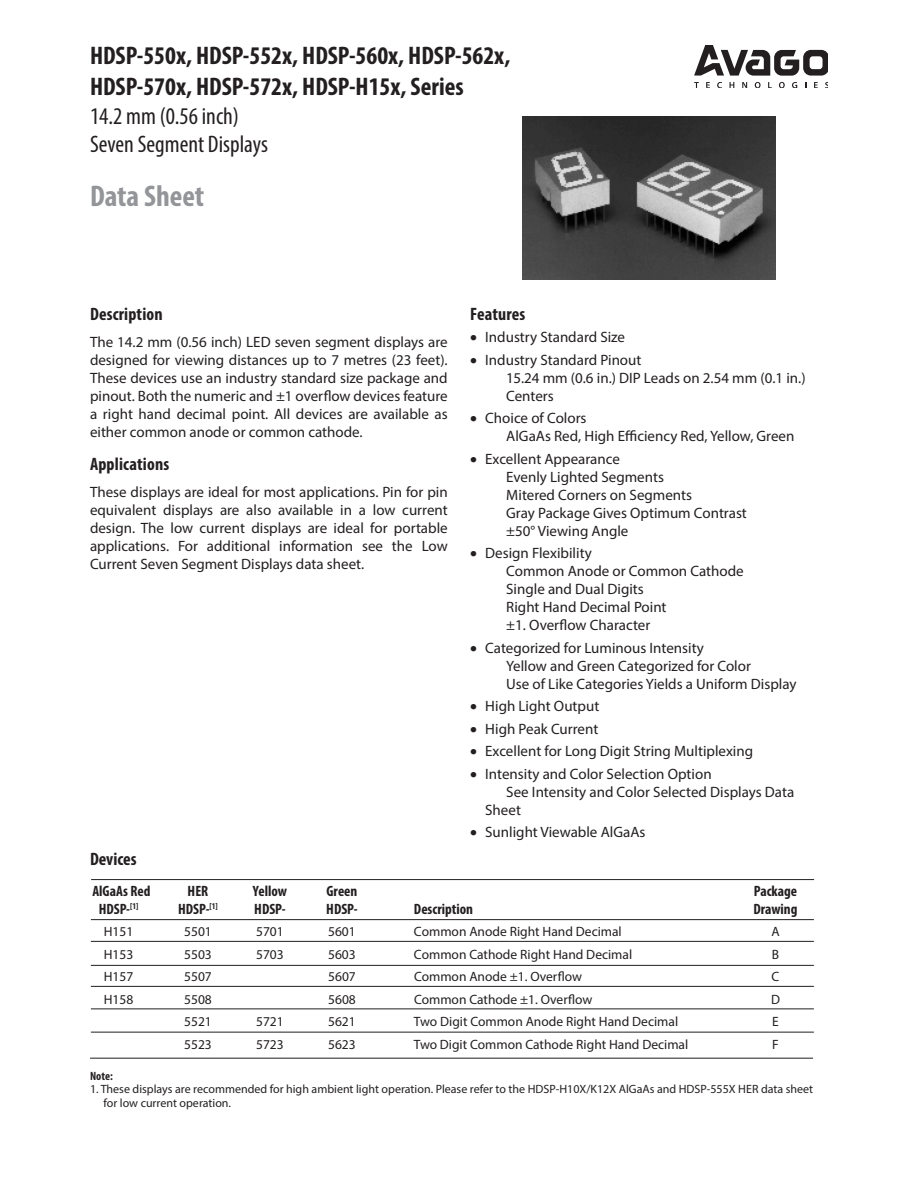
<style>
.page{position:relative;width:918px;height:1188px;background:#fff}
.page>*{position:absolute;margin:0;border:0;box-sizing:border-box;transform-origin:0 0}
.Title-3__DocType{font:700 condensed 30px "Myriad Pro";color:#939598}
._1_Head{font:700 condensed 25.5px/30.6px "Myriad Pro";color:#231f20}
.Title-2__Description{font:condensed 24px "Myriad Pro";color:#231f20}
.Heading__Main{font:700 condensed 18px "Myriad Pro";letter-spacing:.01em;color:#231f20}
.hed{font:700 condensed 18px "Myriad Pro";color:#231f20}
.Body_Text__Justified{font:15px/18px "Myriad Pro";color:#231f20}
.t1{font:700 condensed 15px "Myriad Pro";color:#231f20}
.t2{font:13.5px "Myriad Pro";color:#231f20}
.t3{font:12px/13.5px "Myriad Pro";color:#231f20}
.t4{font:700 condensed 12px "Myriad Pro";color:#231f20}
</style>
<div class="page">
<hr style="left:91px;top:986px;width:723px;height:1px;background:#231f20">
<hr style="left:91px;top:965px;width:723px;height:1px;background:#231f20">
<hr style="left:91px;top:919px;width:723px;height:1px;background:#231f20">
<hr style="left:91px;top:941px;width:723px;height:1px;background:#231f20">
<hr style="left:91px;top:1009px;width:723px;height:1px;background:#231f20">
<hr style="left:91px;top:1032px;width:723px;height:1px;background:#231f20">
<svg style="left:694px;top:82px;width:5px;height:6px"></svg>
<svg style="left:706px;top:82px;width:4px;height:6px"></svg>
<svg style="left:717px;top:82px;width:5px;height:6px"></svg>
<svg style="left:730px;top:82px;width:4px;height:6px"></svg>
<svg style="left:742px;top:82px;width:5px;height:6px"></svg>
<svg style="left:755px;top:82px;width:6px;height:6px"></svg>
<svg style="left:768px;top:82px;width:4px;height:6px"></svg>
<svg style="left:779px;top:82px;width:6px;height:6px"></svg>
<svg style="left:792px;top:82px;width:5px;height:6px"></svg>
<svg style="left:814px;top:82px;width:4px;height:6px"></svg>
<svg style="left:825px;top:82px;width:3px;height:6px"></svg>
<svg style="left:694px;top:45px;width:134px;height:31px"></svg>
<hr style="left:91px;top:879px;width:723px;height:1px;background:#231f20">
<hr style="left:90px;top:1058px;width:723px;height:1px;background:#231f20">
<img style="left:523px;top:116px;width:253px;height:163px">
<p class="_1_Head" style="left:90px;top:40px;width:422px">HDSP-550x, HDSP-552x, HDSP-560x, HDSP-562x,<br>HDSP-570x, HDSP-572x, HDSP-H15x, Series</p>
<p class="Title-2__Description" style="left:90px;top:101px;width:151px">14.2 mm (0.56 inch)</p>
<p class="Title-2__Description" style="left:90px;top:130px;width:180px">Seven Segment Displays</p>
<p class="Title-3__DocType" style="left:90px;top:178px;width:116px">Data Sheet</p>
<p class="Heading__Main" style="left:90px;top:302px;width:74px">Description</p>
<p class="Body_Text__Justified" style="left:90px;top:332px;width:359px;text-align:justify">The 14.2 mm (0.56 inch) LED seven segment displays are designed for viewing distances up to 7 metres (23 feet).<br>These devices use an industry standard size package and pinout. Both the numeric and ±1 overflow devices feature a right hand decimal point. All devices are available as either common anode or common cathode.</p>
<p class="Heading__Main" style="left:90px;top:453px;width:81px">Applications</p>
<p class="Body_Text__Justified" style="left:90px;top:483px;width:359px;text-align:justify">These displays are ideal for most applications. Pin for pin equivalent displays are also available in a low current design. The low current displays are ideal for portable applications. For additional information see the Low Current Seven Segment Displays data sheet.</p>
<p class="hed" style="left:90px;top:848px;width:48px">Devices</p>
<p class="Heading__Main" style="left:470px;top:302px;width:57px">Features</p>
<p class="Body_Text__Justified" style="left:470px;top:328px;width:156px">• Industry Standard Size</p>
<p class="Body_Text__Justified" style="left:506px;top:350px;width:301px;text-indent:-36px">• Industry Standard Pinout<br>15.24 mm (0.6 in.) DIP Leads on 2.54 mm (0.1 in.)<br>Centers</p>
<p class="Body_Text__Justified" style="left:506px;top:409px;width:290px;text-indent:-36px">• Choice of Colors<br>AlGaAs Red, High Efficiency Red, Yellow, Green</p>
<p class="Body_Text__Justified" style="left:506px;top:449px;width:242px;text-indent:-36px">• Excellent Appearance<br>Evenly Lighted Segments<br>Mitered Corners on Segments<br>Gray Package Gives Optimum Contrast ±50° Viewing Angle</p>
<p class="Body_Text__Justified" style="left:506px;top:544px;width:239px;text-indent:-36px">• Design Flexibility<br>Common Anode or Common Cathode<br>Single and Dual Digits<br>Right Hand Decimal Point<br>±1. Overflow Character</p>
<p class="Body_Text__Justified" style="left:506px;top:638px;width:292px;text-indent:-36px">• Categorized for Luminous Intensity<br>Yellow and Green Categorized for Color<br>Use of Like Categories Yields a Uniform Display</p>
<p class="Body_Text__Justified" style="left:470px;top:697px;width:131px">• High Light Output</p>
<p class="Body_Text__Justified" style="left:470px;top:719px;width:130px">• High Peak Current</p>
<p class="Body_Text__Justified" style="left:470px;top:742px;width:284px">• Excellent for Long Digit String Multiplexing</p>
<p class="Body_Text__Justified" style="left:470px;top:764px;width:243px">• Intensity and Color Selection Option</p>
<p class="Body_Text__Justified" style="left:506px;top:782px;width:290px">See Intensity and Color Selected Displays Data</p>
<p class="Body_Text__Justified" style="left:485px;top:800px;width:37px">Sheet</p>
<p class="Body_Text__Justified" style="left:470px;top:823px;width:177px">• Sunlight Viewable AlGaAs</p>
<p class="t1" style="left:92px;top:882px;width:60px">AlGaAs Red</p>
<p class="t1" style="left:188px;top:882px;width:22px">HER</p>
<p class="t1" style="left:253px;top:882px;width:36px">Yellow</p>
<p class="t1" style="left:327px;top:882px;width:32px">Green</p>
<p class="t1" style="left:754px;top:882px;width:45px">Package</p>
<p class="t1" style="left:99px;top:900px;width:41px">HDSP-<sup>[1]</sup></p>
<p class="t1" style="left:178px;top:900px;width:41px">HDSP-<sup>[1]</sup></p>
<p class="t1" style="left:254px;top:900px;width:33px">HDSP-</p>
<p class="t1" style="left:326px;top:900px;width:33px">HDSP-</p>
<p class="t1" style="left:414px;top:900px;width:61px">Description</p>
<p class="t1" style="left:753px;top:900px;width:46px">Drawing</p>
<p class="t2" style="left:104px;top:924px;width:31px">H151</p>
<p class="t2" style="left:184px;top:924px;width:29px">5501</p>
<p class="t2" style="left:256px;top:924px;width:29px">5701</p>
<p class="t2" style="left:328px;top:924px;width:29px">5601</p>
<p class="t2" style="left:414px;top:924px;width:209px">Common Anode Right Hand Decimal</p>
<p class="t2" style="left:771px;top:924px;width:10px">A</p>
<p class="t2" style="left:104px;top:946px;width:31px">H153</p>
<p class="t2" style="left:184px;top:946px;width:29px">5503</p>
<p class="t2" style="left:256px;top:946px;width:29px">5703</p>
<p class="t2" style="left:328px;top:946px;width:29px">5603</p>
<p class="t2" style="left:414px;top:946px;width:220px">Common Cathode Right Hand Decimal</p>
<p class="t2" style="left:772px;top:946px;width:9px">B</p>
<p class="t2" style="left:104px;top:969px;width:31px">H157</p>
<p class="t2" style="left:184px;top:969px;width:29px">5507</p>
<p class="t2" style="left:328px;top:969px;width:29px">5607</p>
<p class="t2" style="left:414px;top:969px;width:170px">Common Anode ±1. Overflow</p>
<p class="t2" style="left:772px;top:969px;width:9px">C</p>
<p class="t2" style="left:104px;top:991px;width:31px">H158</p>
<p class="t2" style="left:184px;top:991px;width:29px">5508</p>
<p class="t2" style="left:328px;top:991px;width:29px">5608</p>
<p class="t2" style="left:414px;top:991px;width:180px">Common Cathode ±1. Overflow</p>
<p class="t2" style="left:771px;top:991px;width:10px">D</p>
<p class="t2" style="left:184px;top:1014px;width:29px">5521</p>
<p class="t2" style="left:256px;top:1014px;width:29px">5721</p>
<p class="t2" style="left:328px;top:1014px;width:29px">5621</p>
<p class="t2" style="left:414px;top:1014px;width:266px">Two Digit Common Anode Right Hand Decimal</p>
<p class="t2" style="left:772px;top:1014px;width:8px">E</p>
<p class="t2" style="left:184px;top:1036px;width:29px">5523</p>
<p class="t2" style="left:256px;top:1036px;width:29px">5723</p>
<p class="t2" style="left:328px;top:1036px;width:29px">5623</p>
<p class="t2" style="left:414px;top:1036px;width:276px">Two Digit Common Cathode Right Hand Decimal</p>
<p class="t2" style="left:772px;top:1036px;width:8px">F</p>
<p class="t4" style="left:90px;top:1068px;width:24px">Note:</p>
<p class="t3" style="left:104px;top:1082px;width:711px;text-indent:-14px">1. These displays are recommended for high ambient light operation. Please refer to the HDSP-H10X/K12X AlGaAs and HDSP-555X HER data sheet for low current operation.</p>
</div>
